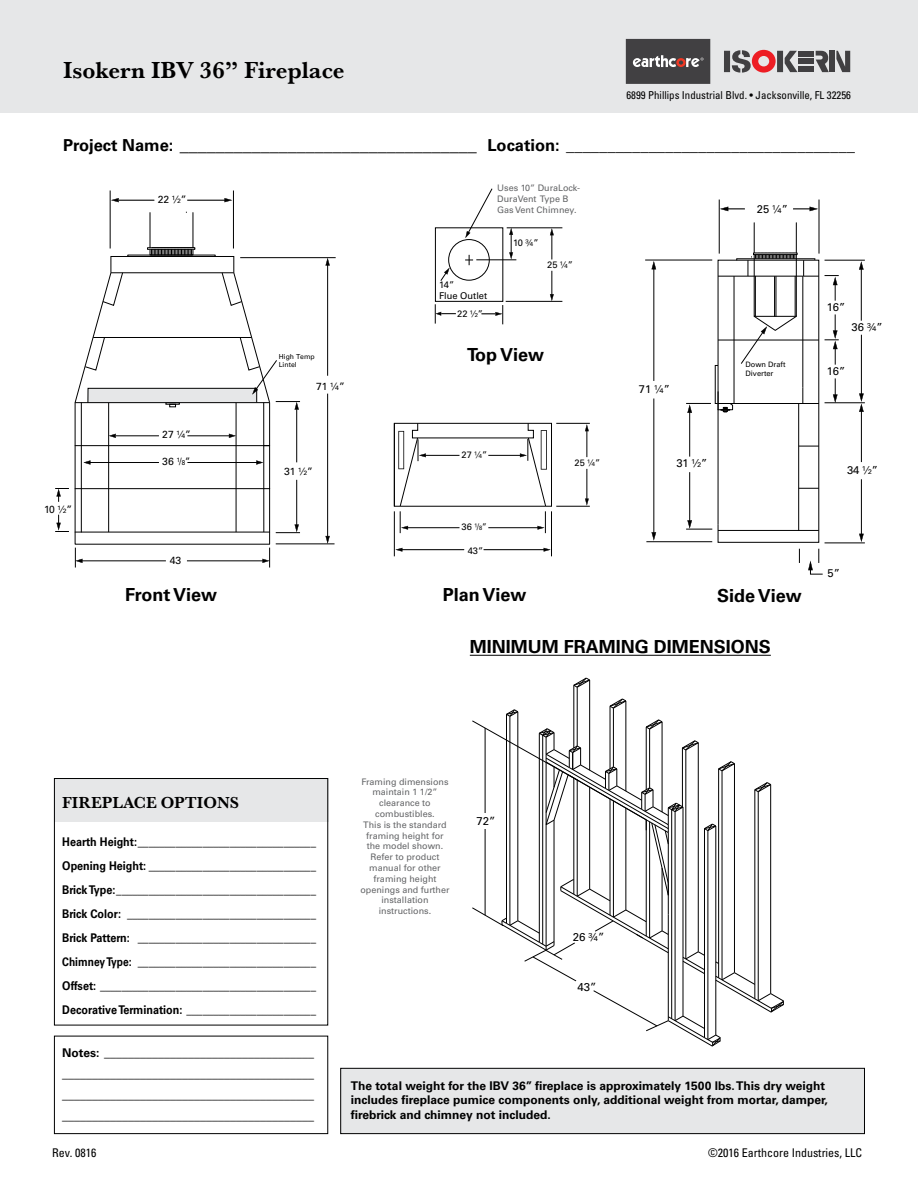
<style>
.page{position:relative;width:918px;height:1188px;background:#fff}
.page>*{position:absolute;margin:0;border:0;box-sizing:border-box;transform-origin:0 0}
.t1{font:700 24px "Baskerville URW";color:#000}
.t2{font:700 18px "Univers LT Std";color:#000}
.t3{font:700 16.5px "Univers LT Std";color:#000}
.t4{font:700 16.5px "Baskerville URW";color:#000}
.t5{font:300 12px/24px "Univers LT Std";color:#000;text-align:justify;scale:.9 1}
.t6{font:700 12px/14.4px "Univers LT Std";color:#000}
.t7{font:300 12px/21px "Univers LT Std";color:#000;text-align:justify}
.t8{font:condensed 12px "Univers LT Std";color:#000}
.t9{font:11.4px "Univers LT Std";color:#000}
.t10{font:11.1px "Univers LT Std";color:#000}
.t11{font:condensed 10.8px "Univers LT Std";color:#000}
.t12{font:10.35px "Univers LT Std";color:#000}
.t13{font:9.3px "Univers LT Std";color:#000}
.t14{font:9px/10.8px "Univers LT Std";color:#636466;text-align:center}
.t15{font:7.5px/8.9px "Univers LT Std";color:#000}
.t16{font:6.9px/8.2px "Univers LT Std";color:#000}
.s1{font-family:"Minion Pro";font-weight:400;font-size:18px}
.s2{font-size:6.9px}
.s3{font-size:6.15px}
.s4{font-weight:700}
</style>
<div class="page">
<div style="left:0;top:0;width:918px;height:112px;background:#e6e7e8"></div>
<svg style="left:625px;top:38px;width:226px;height:46px"></svg>
<hr style="left:276px;top:544px;width:59px;height:1px;background:#000">
<svg style="left:224px;top:198px;width:8px;height:4px"></svg>
<hr style="left:327px;top:264px;width:1px;height:112px;background:#000">
<hr style="left:240px;top:257px;width:96px;height:1px;background:#000">
<hr style="left:119px;top:200px;width:35px;height:1px;background:#000">
<hr style="left:233px;top:191px;width:1px;height:58px;background:#000">
<hr style="left:110px;top:191px;width:1px;height:58px;background:#000">
<hr style="left:187px;top:200px;width:38px;height:1px;background:#000">
<hr style="left:327px;top:394px;width:1px;height:143px;background:#000">
<svg style="left:111px;top:198px;width:8px;height:4px"></svg>
<svg style="left:325px;top:258px;width:5px;height:8px"></svg>
<svg style="left:325px;top:536px;width:5px;height:8px"></svg>
<div style="left:127px;top:255px;width:89px;height:2px;border:1px solid #000"></div>
<div style="left:110px;top:256px;width:124px;height:17px;border:1px solid #000"></div>
<div style="left:147px;top:247px;width:48px;height:3px;border:1px solid #000"></div>
<svg style="left:151px;top:249px;width:41px;height:6px"></svg>
<svg style="left:55px;top:272px;width:245px;height:296px"></svg>
<svg style="left:799px;top:549px;width:1px;height:14px"></svg>
<hr style="left:819px;top:200px;width:1px;height:54px;background:#000">
<hr style="left:719px;top:200px;width:1px;height:54px;background:#000">
<hr style="left:646px;top:541px;width:66px;height:1px;background:#000">
<hr style="left:654px;top:269px;width:1px;height:112px;background:#000">
<hr style="left:645px;top:260px;width:67px;height:1px;background:#000">
<hr style="left:654px;top:399px;width:1px;height:134px;background:#000">
<hr style="left:861px;top:268px;width:1px;height:53px;background:#000">
<hr style="left:825px;top:260px;width:40px;height:1px;background:#000">
<hr style="left:861px;top:335px;width:1px;height:60px;background:#000">
<hr style="left:825px;top:403px;width:40px;height:1px;background:#000">
<hr style="left:861px;top:410px;width:1px;height:52px;background:#000">
<hr style="left:861px;top:479px;width:1px;height:57px;background:#000">
<hr style="left:825px;top:543px;width:40px;height:1px;background:#000">
<svg style="left:808px;top:549px;width:15px;height:26px"></svg>
<svg style="left:793px;top:207px;width:25px;height:4px"></svg>
<svg style="left:720px;top:207px;width:25px;height:4px"></svg>
<svg style="left:651px;top:261px;width:5px;height:8px"></svg>
<svg style="left:651px;top:532px;width:5px;height:9px"></svg>
<svg style="left:859px;top:261px;width:5px;height:9px"></svg>
<svg style="left:859px;top:393px;width:5px;height:19px"></svg>
<svg style="left:859px;top:534px;width:5px;height:8px"></svg>
<div style="left:754px;top:222px;width:43px;height:95px;border:1px solid #000"></div>
<svg style="left:686px;top:253px;width:153px;height:290px"></svg>
<hr style="left:556px;top:423px;width:34px;height:1px;background:#000">
<hr style="left:587px;top:469px;width:1px;height:31px;background:#000">
<hr style="left:556px;top:506px;width:34px;height:1px;background:#000">
<svg style="left:585px;top:424px;width:4px;height:33px"></svg>
<svg style="left:585px;top:499px;width:4px;height:7px"></svg>
<hr style="left:401px;top:549px;width:63px;height:1px;background:#000">
<hr style="left:551px;top:511px;width:1px;height:45px;background:#000">
<hr style="left:394px;top:511px;width:1px;height:45px;background:#000">
<svg style="left:544px;top:548px;width:7px;height:4px"></svg>
<svg style="left:395px;top:548px;width:7px;height:4px"></svg>
<hr style="left:484px;top:549px;width:61px;height:1px;background:#000">
<svg style="left:394px;top:423px;width:158px;height:110px"></svg>
<hr style="left:470px;top:655px;width:301px;height:1px;background:#000">
<hr style="left:577px;top:687px;width:1px;height:59px;background:#000">
<hr style="left:573px;top:685px;width:1px;height:63px;background:#000">
<hr style="left:589px;top:680px;width:1px;height:90px;background:#000">
<svg style="left:573px;top:677px;width:18px;height:12px"></svg>
<svg style="left:472px;top:698px;width:312px;height:349px"></svg>
<div style="left:340px;top:1068px;width:525px;height:66px;background:#e6e7e8;border:1px solid #000"></div>
<div style="left:435px;top:227px;width:68px;height:75px;border:1px solid #000"></div>
<hr style="left:507px;top:228px;width:55px;height:1px;background:#000">
<hr style="left:506px;top:301px;width:56px;height:1px;background:#000">
<div style="left:448px;top:239px;width:42px;height:42px;border:1px solid #000;border-radius:50%"></div>
<hr style="left:476px;top:260px;width:40px;height:1px;background:#000">
<svg style="left:465px;top:255px;width:8px;height:10px"></svg>
<svg style="left:550px;top:228px;width:4px;height:31px"></svg>
<svg style="left:550px;top:271px;width:4px;height:30px"></svg>
<svg style="left:509px;top:228px;width:4px;height:31px"></svg>
<svg style="left:440px;top:268px;width:10px;height:13px"></svg>
<svg style="left:481px;top:305px;width:22px;height:19px"></svg>
<svg style="left:435px;top:304px;width:21px;height:20px"></svg>
<svg style="left:465px;top:188px;width:28px;height:50px"></svg>
<div style="left:54px;top:778px;width:274px;height:43px;background:#e6e7e8"></div>
<div style="left:54px;top:778px;width:274px;height:247px;border:1px solid #000101"></div>
<div style="left:54px;top:1036px;width:274px;height:98px;border:1px solid #000101"></div>
<p class="t1" style="left:63px;top:53px;width:283px">Isokern IBV 36” Fireplace</p>
<p class="t11" style="left:626px;top:88px;width:226px">6899 Phillips Industrial Blvd. • Jacksonville, FL 32256</p>
<p class="t3" style="left:63px;top:136px;width:793px">Project Name: <span class="s1">_________________________________</span> Location: ___________________________________</p>
<p class="t12" style="left:44px;top:503px;width:30px">10 ½”</p>
<p class="t12" style="left:158px;top:193px;width:30px">22 ½”</p>
<p class="t12" style="left:162px;top:428px;width:30px">27 ¼”</p>
<p class="t12" style="left:162px;top:455px;width:29px">36 ¹/<span class="s2">8</span>”</p>
<p class="t12" style="left:170px;top:554px;width:13px">43</p>
<p class="t16" style="left:279px;top:352px;width:38px">High Temp<br>Lintel</p>
<p class="t12" style="left:316px;top:380px;width:30px">71 ¼”</p>
<p class="t12" style="left:284px;top:466px;width:30px">31 ½”</p>
<p class="t14" style="left:497px;top:182px;width:84px">Uses 10” DuraLock-</p>
<p class="t14" style="left:497px;top:193px;width:81px;text-align:left">DuraVent Type B<br>Gas Vent Chimney.</p>
<p class="t13" style="left:439px;top:279px;width:17px">14”</p>
<p class="t13" style="left:439px;top:290px;width:50px">Flue Outlet</p>
<p class="t13" style="left:457px;top:308px;width:27px">22 ½”</p>
<p class="t13" style="left:513px;top:237px;width:27px">10 ¾”</p>
<p class="t13" style="left:547px;top:259px;width:27px">25 ¼”</p>
<p class="t2" style="left:467px;top:345px;width:79px">Top View</p>
<p class="t13" style="left:462px;top:449px;width:27px">27 ¼”</p>
<p class="t13" style="left:462px;top:521px;width:27px">36 ¹/<span class="s3">8</span>”</p>
<p class="t13" style="left:468px;top:545px;width:17px">43”</p>
<p class="t13" style="left:575px;top:457px;width:27px">25 ¼”</p>
<p class="t10" style="left:639px;top:383px;width:33px">71 ¼”</p>
<p class="t10" style="left:676px;top:457px;width:33px">31 ½”</p>
<p class="t10" style="left:757px;top:202px;width:33px">25 ¼”</p>
<p class="t15" style="left:745px;top:360px;width:42px">Down Draft<br>Diverter</p>
<p class="t2" style="left:125px;top:585px;width:93px">Front View</p>
<p class="t2" style="left:443px;top:584px;width:85px">Plan View</p>
<p class="t2" style="left:717px;top:585px;width:86px">Side View</p>
<p class="t2" style="left:470px;top:637px;width:303px">MINIMUM FRAMING DIMENSIONS</p>
<p class="t10" style="left:827px;top:301px;width:20px">16”</p>
<p class="t10" style="left:852px;top:321px;width:33px">36 ¾”</p>
<p class="t10" style="left:827px;top:365px;width:20px">16”</p>
<p class="t10" style="left:847px;top:464px;width:33px">34 ½”</p>
<p class="t10" style="left:828px;top:566px;width:14px">5”</p>
<p class="t4" style="left:62px;top:791px;width:178px">FIREPLACE OPTIONS</p>
<p class="t5" style="left:62px;top:830px;width:284px"><span class="s4">Hearth Height:</span>_________________________________ <span class="s4">Opening Height:</span> _______________________________ <span class="s4">Brick Type:</span>_____________________________________ <span class="s4">Brick Color:</span> ___________________________________ <span class="s4">Brick Pattern:</span> _________________________________ <span class="s4">Chimney Type:</span> _________________________________ <span class="s4">Offset:</span> ________________________________________ <span class="s4">Decorative Termination:</span> ________________________</p>
<p class="t7" style="left:62px;top:1042px;width:254px"><span class="s4">Notes:</span> ___________________________________ __________________________________________ __________________________________________ __________________________________________</p>
<p class="t14" style="left:361px;top:776px;width:89px">Framing dimensions maintain 1 1/2” clearance to combustibles.</p>
<p class="t14" style="left:363px;top:819px;width:85px">This is the standard framing height for the model shown.</p>
<p class="t14" style="left:360px;top:852px;width:91px">Refer to product manual for other framing height openings and further installation</p>
<p class="t14" style="left:379px;top:906px;width:54px">instructions.</p>
<p class="t9" style="left:477px;top:814px;width:21px">72”</p>
<p class="t9" style="left:573px;top:930px;width:33px">26 ¾”</p>
<p class="t9" style="left:577px;top:980px;width:21px">43”</p>
<p class="t6" style="left:351px;top:1079px;width:479px">The total weight for the IBV 36” fireplace is approximately 1500 lbs. This dry weight includes fireplace pumice components only, additional weight from mortar, damper, firebrick and chimney not included.</p>
<p class="t8" style="left:52px;top:1146px;width:46px">Rev. 0816</p>
<p class="t8" style="left:708px;top:1146px;width:156px">©2016 Earthcore Industries, LLC</p>
</div>
